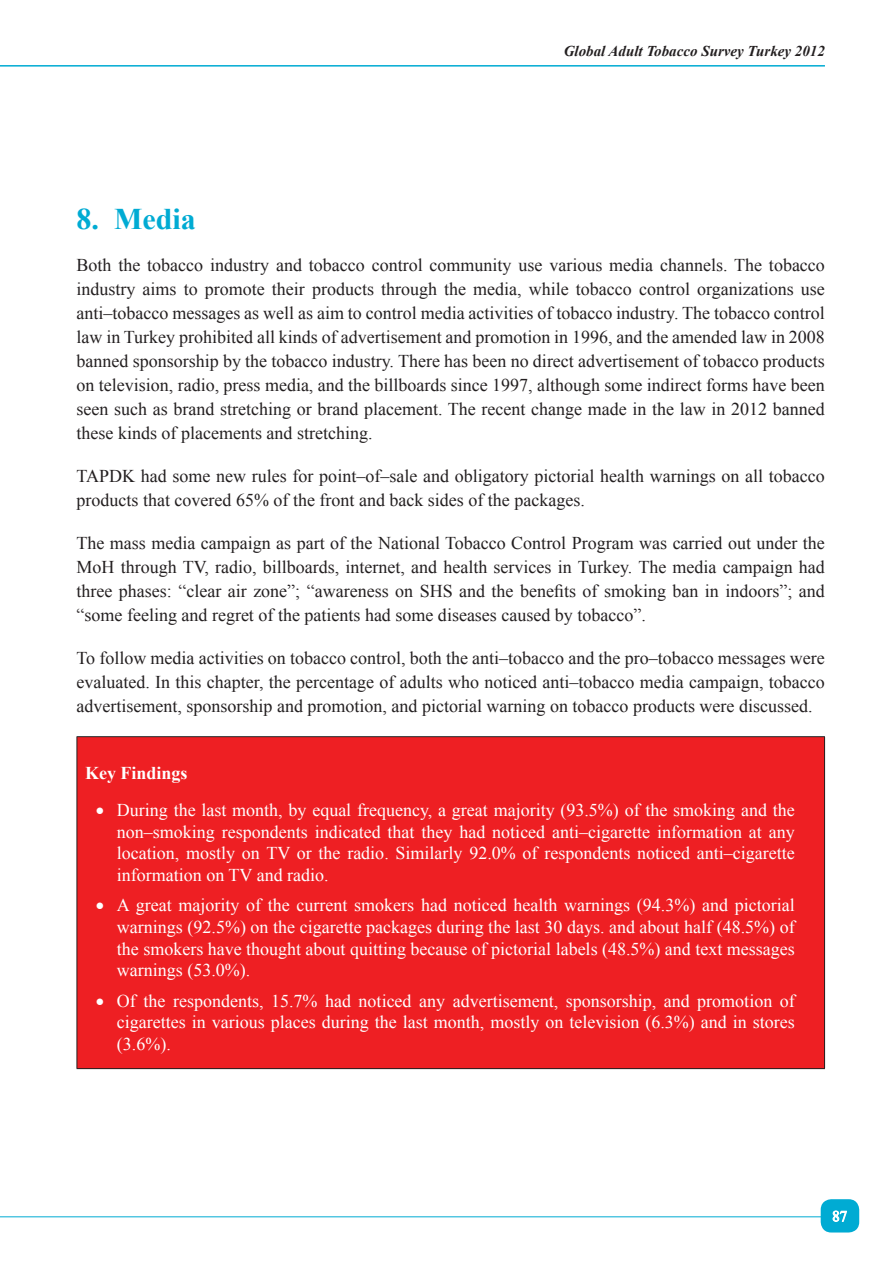
<style>
.page{position:relative;width:893px;height:1263px;background:#fff}
.page>*{position:absolute;margin:0;border:0;box-sizing:border-box;transform-origin:0 0}
.t1{font:700 30px "Times New Roman";color:#00abd3}
.t2{font:18px/24px "Times New Roman";color:#231f20;text-align:justify}
.t3{font:18px/21.6px "Times New Roman";color:#fff;text-align:justify}
.t4{font:700 18px "Times New Roman";color:#fff}
.t5{font:italic 700 15px "Times New Roman";color:#231f20}
.t6{font:15px "Times New Roman";color:#fff}
</style>
<div class="page">
<hr style="left:0;top:1216px;width:824px;height:1px;background:#00abd3">
<div style="left:821px;top:1199px;width:38px;height:33px;background:#00abd3;border-radius:11px"></div>
<svg style="left:833px;top:1211px;width:14px;height:11px"></svg>
<hr style="left:0;top:65px;width:825px;height:2px;background:#00abd3">
<div style="left:77px;top:737px;width:748px;height:331px;background:#ee1f23"></div>
<hr style="left:77px;top:736px;width:748px;height:1px;background:#231f20">
<hr style="left:77px;top:737px;width:1px;height:331px;background:#231f20">
<hr style="left:824px;top:737px;width:1px;height:331px;background:#231f20">
<hr style="left:77px;top:1068px;width:748px;height:1px;background:#231f20">
<p class="t5" style="left:564px;top:41px;width:263px">Global Adult Tobacco Survey Turkey 2012</p>
<h1 class="t1" style="left:77px;top:198px;width:121px">8. Media</h1>
<p class="t2" style="left:77px;top:253px;width:750px">Both the tobacco industry and tobacco control community use various media channels. The tobacco industry aims to promote their products through the media, while tobacco control organizations use anti–tobacco messages as well as aim to control media activities of tobacco industry. The tobacco control law in Turkey prohibited all kinds of advertisement and promotion in 1996, and the amended law in 2008 banned sponsorship by the tobacco industry. There has been no direct advertisement of tobacco products on television, radio, press media, and the billboards since 1997, although some indirect forms have been seen such as brand stretching or brand placement. The recent change made in the law in 2012 banned these kinds of placements and stretching.</p>
<p class="t2" style="left:77px;top:464px;width:750px">TAPDK had some new rules for point–of–sale and obligatory pictorial health warnings on all tobacco products that covered 65% of the front and back sides of the packages.</p>
<p class="t2" style="left:77px;top:530px;width:750px">The mass media campaign as part of the National Tobacco Control Program was carried out under the MoH through TV, radio, billboards, internet, and health services in Turkey. The media campaign had three phases: “clear air zone”; “awareness on SHS and the benefits of smoking ban in indoors”; and “some feeling and regret of the patients had some diseases caused by tobacco”.</p>
<p class="t2" style="left:77px;top:645px;width:750px">To follow media activities on tobacco control, both the anti–tobacco and the pro–tobacco messages were evaluated. In this chapter, the percentage of adults who noticed anti–tobacco media campaign, tobacco advertisement, sponsorship and promotion, and pictorial warning on tobacco products were discussed.</p>
<p class="t4" style="left:85px;top:761px;width:104px">Key Findings</p>
<p class="t3" style="left:117px;top:799px;width:679px;text-indent:-21px">• During the last month, by equal frequency, a great majority (93.5%) of the smoking and the non–smoking respondents indicated that they had noticed anti–cigarette information at any location, mostly on TV or the radio. Similarly 92.0% of respondents noticed anti–cigarette information on TV and radio.</p>
<p class="t3" style="left:117px;top:894px;width:679px;text-indent:-21px">• A great majority of the current smokers had noticed health warnings (94.3%) and pictorial warnings (92.5%) on the cigarette packages during the last 30 days. and about half (48.5%) of the smokers have thought about quitting because of pictorial labels (48.5%) and text messages warnings (53.0%).</p>
<p class="t3" style="left:117px;top:990px;width:679px;text-indent:-21px">• Of the respondents, 15.7% had noticed any advertisement, sponsorship, and promotion of cigarettes in various places during the last month, mostly on television (6.3%) and in stores (3.6%).</p>
<p class="t6" style="left:832px;top:1206px;width:16px">87</p>
</div>
